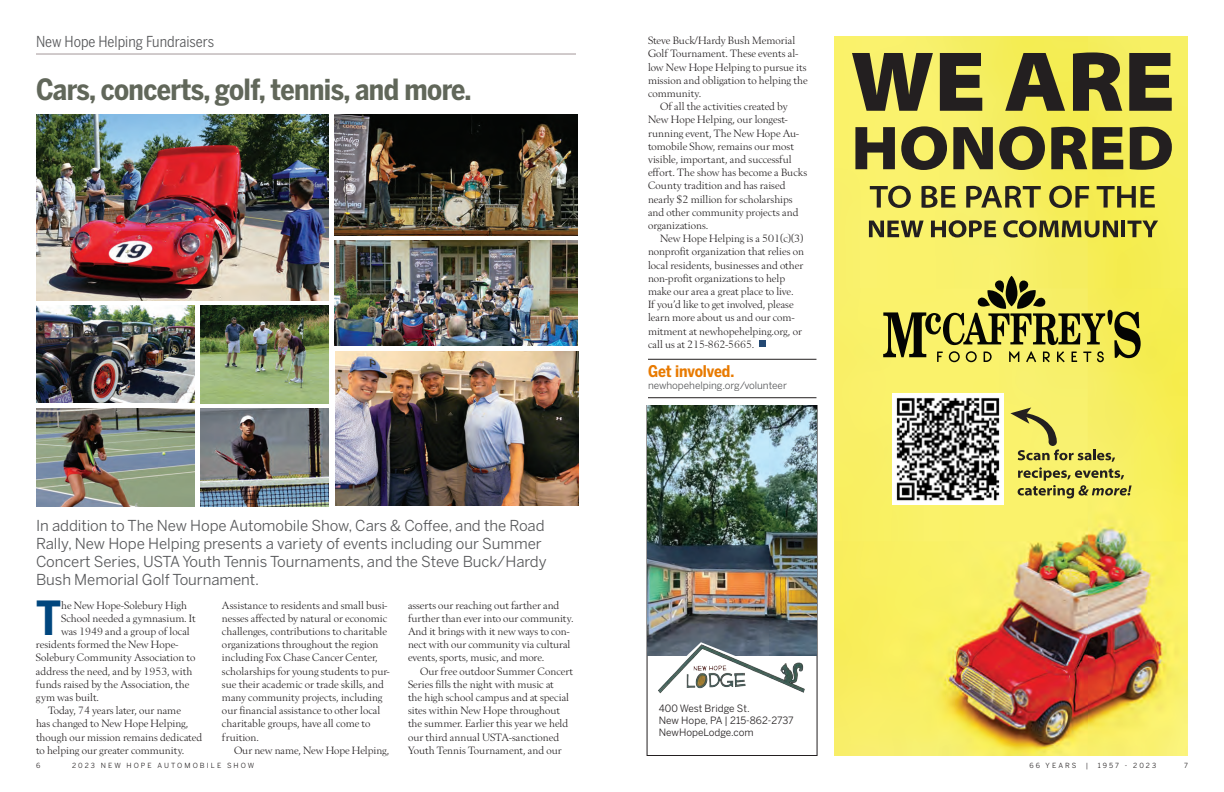
<style>
.page{position:relative;width:1224px;height:792px;background:#fff}
.page>*{position:absolute;margin:0;border:0;box-sizing:border-box;transform-origin:0 0}
.Paragraph_Style_2{font:700 46.7px "Benton Sans Cond";color:#00467e}
.Paragraph_Style_2-2{font:700 29px "Benton Sans Cond";letter-spacing:-.02em;color:#61675a}
.Paragraph_Style_2-3{font:700 16px "Benton Sans Cond";letter-spacing:-.005em;color:#e87a00}
.Paragraph_Style_2-4{font:15px/18px "Benton Sans";letter-spacing:-.005em;color:#57585a}
.t1{font:15px "Benton Sans Cond";color:#57585a}
.Paragraph_Style_2-5{font:11px/13.2px "Berling";color:#231f20}
.Paragraph_Style_2-6{font:10px/12px "Benton Sans";color:#231f20}
.Paragraph_Style_2-7{font:10px "Benton Sans";letter-spacing:-.005em;color:#57585a}
.t2{font:7px "Benton Sans";letter-spacing:.3em;color:#231f20}
</style>
<div class="page">
<hr style="left:36px;top:54px;width:540px;height:1px;background:#a49899">
<div style="left:759px;top:341px;width:7px;height:6px;background:#244973"></div>
<img style="left:835px;top:36px;width:352px;height:720px">
<svg style="left:883px;top:276px;width:258px;height:86px;background:#bbb54d"></svg>
<svg style="left:852px;top:53px;width:81px;height:58px;background:#736e3c"></svg>
<svg style="left:940px;top:53px;width:42px;height:58px;background:#514d2f"></svg>
<svg style="left:1005px;top:53px;width:60px;height:58px;background:#7e7937"></svg>
<svg style="left:1073px;top:52px;width:49px;height:59px;background:#5c572f"></svg>
<svg style="left:1129px;top:53px;width:43px;height:58px;background:#544f2f"></svg>
<svg style="left:855px;top:127px;width:40px;height:42px;background:#666137"></svg>
<svg style="left:901px;top:126px;width:46px;height:44px;background:#7c763f"></svg>
<svg style="left:953px;top:127px;width:40px;height:42px;background:#585332"></svg>
<svg style="left:999px;top:126px;width:46px;height:44px;background:#7a7439"></svg>
<svg style="left:1051px;top:127px;width:72px;height:42px;background:#625c2f"></svg>
<svg style="left:1130px;top:127px;width:42px;height:43px;background:#696434"></svg>
<svg style="left:870px;top:186px;width:41px;height:22px"></svg>
<svg style="left:922px;top:186px;width:33px;height:22px"></svg>
<svg style="left:966px;top:186px;width:75px;height:22px;background:#9b9548"></svg>
<svg style="left:1049px;top:186px;width:40px;height:22px"></svg>
<svg style="left:1097px;top:186px;width:58px;height:22px"></svg>
<svg style="left:869px;top:221px;width:55px;height:16px"></svg>
<svg style="left:931px;top:220px;width:65px;height:18px"></svg>
<svg style="left:1003px;top:220px;width:115px;height:18px;background:#8d873e"></svg>
<hr style="left:1121px;top:221px;width:4px;height:16px;background:#231f20">
<svg style="left:1127px;top:221px;width:31px;height:16px"></svg>
<img style="left:892px;top:393px;width:111px;height:112px">
<svg style="left:1010px;top:407px;width:122px;height:91px;background:#d7d05f"></svg>
<img style="left:36px;top:114px;width:292px;height:186px">
<img style="left:36px;top:305px;width:158px;height:97px">
<img style="left:335px;top:114px;width:242px;height:121px">
<img style="left:336px;top:352px;width:242px;height:154px">
<img style="left:200px;top:305px;width:128px;height:99px">
<img style="left:36px;top:408px;width:158px;height:99px">
<img style="left:200px;top:408px;width:129px;height:99px">
<img style="left:647px;top:406px;width:170px;height:249px">
<svg style="left:687px;top:642px;width:51px;height:2px"></svg>
<img style="left:657px;top:644px;width:148px;height:50px">
<img style="left:334px;top:241px;width:243px;height:104px">
<hr style="left:648px;top:359px;width:168px;height:1px;background:#231f20">
<hr style="left:648px;top:398px;width:168px;height:1px;background:#231f20">
<p class="t1" style="left:36px;top:33px;width:180px">New Hope Helping Fundraisers</p>
<p class="Paragraph_Style_2-2" style="left:36px;top:72px;width:437px">Cars, concerts, golf, tennis, and more.</p>
<p class="Paragraph_Style_2-4" style="left:36px;top:516px;width:512px">In addition to The New Hope Automobile Show, Cars &amp; Coffee, and the Road Rally, New Hope Helping presents a variety of events including our Summer Concert Series, USTA Youth Tennis Tournaments, and the Steve Buck/Hardy Bush Memorial Golf Tournament.</p>
<p class="Paragraph_Style_2" style="left:36px;top:591px;width:27px">T</p>
<p class="Paragraph_Style_2-5" style="left:61px;top:599px;width:127px">he New Hope-Solebury High</p>
<p class="Paragraph_Style_2-5" style="left:61px;top:612px;width:136px">School needed a gymnasium. It</p>
<p class="Paragraph_Style_2-5" style="left:61px;top:625px;width:130px">was 1949 and a group of local</p>
<p class="Paragraph_Style_2-5" style="left:36px;top:638px;width:144px">residents formed the New Hope-</p>
<p class="Paragraph_Style_2-5" style="left:36px;top:652px;width:161px">Solebury Community Association to</p>
<p class="Paragraph_Style_2-5" style="left:36px;top:665px;width:158px">address the need, and by 1953, with</p>
<p class="Paragraph_Style_2-5" style="left:36px;top:678px;width:155px">funds raised by the Association, the</p>
<p class="Paragraph_Style_2-5" style="left:36px;top:691px;width:65px">gym was built.</p>
<p class="Paragraph_Style_2-5" style="left:36px;top:704px;width:168px;text-indent:12px">Today, 74 years later, our name<br>has changed to New Hope Helping, though our mission remains dedicated to helping our greater community.</p>
<p class="Paragraph_Style_2-5" style="left:222px;top:599px;width:169px">Assistance to residents and small busi&shy;nesses affected by natural or economic challenges, contributions to charitable organizations throughout the region including Fox Chase Cancer Center, scholarships for young students to pur&shy;sue their academic or trade skills, and many community projects, including our financial assistance to other local charitable groups, have all come to fruition.</p>
<p class="Paragraph_Style_2-5" style="left:234px;top:744px;width:157px">Our new name, New Hope Helping,</p>
<p class="Paragraph_Style_2-5" style="left:408px;top:599px;width:167px">asserts our reaching out farther and further than ever into our community.<br>And it brings with it new ways to con&shy;nect with our community via cultural events, sports, music, and more.</p>
<p class="Paragraph_Style_2-5" style="left:408px;top:665px;width:167px;text-indent:12px">Our free outdoor Summer Concert Series fills the night with music at<br>the high school campus and at special sites within New Hope throughout the summer. Earlier this year we held our third annual USTA-sanctioned Youth Tennis Tournament, and our</p>
<p class="Paragraph_Style_2-5" style="left:648px;top:34px;width:161px">Steve Buck/Hardy Bush Memorial<br>Golf Tournament. These events al&shy;low New Hope Helping to pursue its mission and obligation to helping the community.</p>
<p class="Paragraph_Style_2-5" style="left:648px;top:100px;width:161px;text-indent:12px">Of all the activities created by<br>New Hope Helping, our longest&shy;running event, The New Hope Au&shy;tomobile Show, remains our most visible, important, and successful effort. The show has become a Bucks<br>County tradition and has raised nearly $2 million for scholarships and other community projects and organizations.</p>
<p class="Paragraph_Style_2-5" style="left:648px;top:232px;width:157px;text-indent:12px">New Hope Helping is a 501(c)(3) nonprofit organization that relies on local residents, businesses and other non-profit organizations to help make our area a great place to live.<br>If you’d like to get involved, please learn more about us and our com&shy;mitment at newhopehelping.org, or call us at 215-862-5665.</p>
<p class="Paragraph_Style_2-3" style="left:648px;top:362px;width:88px">Get involved.</p>
<p class="Paragraph_Style_2-7" style="left:648px;top:380px;width:141px">newhopehelping.org/volunteer</p>
<p class="Paragraph_Style_2-6" style="left:659px;top:702px;width:136px">400 West Bridge St.<br>New Hope, PA | 215-862-2737<br>NewHopeLodge.com</p>
<p class="t2" style="left:36px;top:762px;width:6px">6</p>
<p class="t2" style="left:72px;top:762px;width:184px">2023 NEW HOPE AUTOMOBILE SHOW</p>
<p class="t2" style="left:1029px;top:762px;width:48px">66 YEARS</p>
<p class="t2" style="left:1086px;top:762px;width:4px">|</p>
<p class="t2" style="left:1098px;top:762px;width:60px">1957 - 2023</p>
<p class="t2" style="left:1184px;top:762px;width:5px">7</p>
</div>
